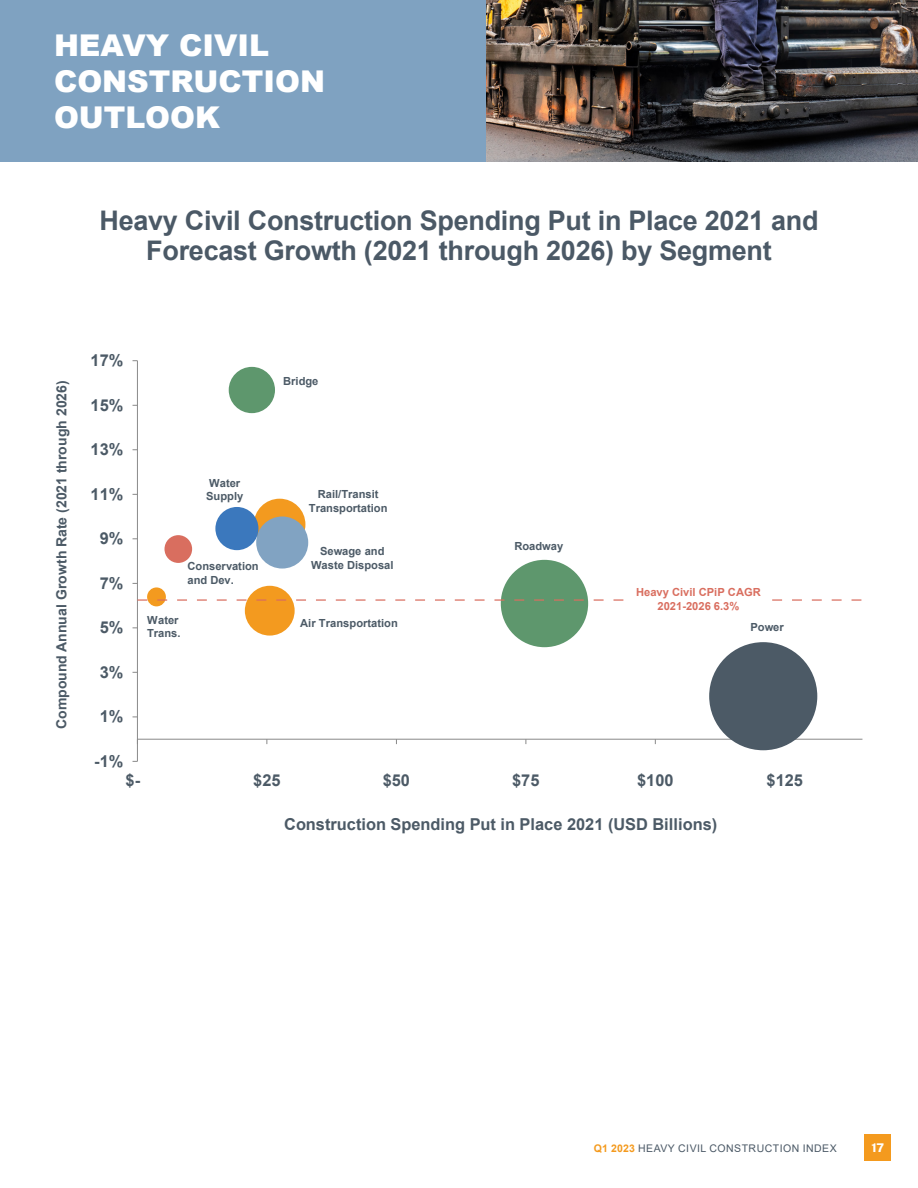
<style>
.page{position:relative;width:918px;height:1188px;background:#fff}
.page>*{position:absolute;margin:0;border:0;box-sizing:border-box;transform-origin:0 0}
.Cover_Page_Header{font:900 30px/36px "Arial";color:#fff}
.t1{font:700 27px/30px "Arial";letter-spacing:-.01em;color:#4b5966;text-align:center}
.t2{font:700 16.35px "Arial";color:#4c5a66}
.t3{font:700 13.95px "Arial";color:#4c5a66}
.t4{font:800 12px "Public Sans";color:#fff}
.t5{font:700 11.1px/13.4px "Arial";color:#4c5a66}
.t6{font:700 11.1px/13.4px "Arial";color:#d96e5f;text-align:center}
.t7{font:10.5px "Arial";letter-spacing:.045em;color:#4b5966}
.s1{font-weight:700;color:#f49a1e}
</style>
<div class="page">
<div style="left:865px;top:1135px;width:26px;height:26px;background:#f49a1e"></div>
<hr style="left:137px;top:361px;width:1px;height:400px;background:#898989">
<hr style="left:137px;top:739px;width:725px;height:1px;background:#898989">
<div style="left:245px;top:586px;width:50px;height:50px;background:#f39a1f;border-radius:50%"></div>
<div style="left:254px;top:499px;width:51px;height:51px;background:#f39a1f;border-radius:50%"></div>
<div style="left:147px;top:587px;width:19px;height:19px;background:#f39a1f;border-radius:50%"></div>
<div style="left:709px;top:642px;width:108px;height:108px;background:#4c5a66;border-radius:50%"></div>
<div style="left:501px;top:560px;width:87px;height:87px;background:#5e976d;border-radius:50%"></div>
<div style="left:229px;top:367px;width:46px;height:46px;background:#5e976d;border-radius:50%"></div>
<div style="left:256px;top:517px;width:52px;height:52px;background:#81a3c2;border-radius:50%"></div>
<div style="left:215px;top:507px;width:43px;height:43px;background:#3b78bd;border-radius:50%"></div>
<div style="left:165px;top:535px;width:27px;height:28px;background:#d96e5f;border-radius:50%"></div>
<svg style="left:137px;top:599px;width:725px;height:2px"></svg>
<div style="left:632px;top:590px;width:135px;height:17px;background:#fff"></div>
<div style="left:0;top:0;width:918px;height:162px;background:#7fa2c1"></div>
<img style="left:486px;top:0;width:432px;height:162px">
<p class="Cover_Page_Header" style="left:54px;top:27px;width:217px">HEAVY CIVIL</p>
<p class="Cover_Page_Header" style="left:54px;top:63px;width:273px">CONSTRUCTION<br>OUTLOOK</p>
<p class="t1" style="left:99px;top:205px;width:721px">Heavy Civil Construction Spending Put in Place 2021 and<br>Forecast Growth (2021 through 2026) by Segment</p>
<p class="t3" style="left:52px;top:729px;width:350px;rotate:-90deg">Compound Annual Growth Rate (2021 through 2026)</p>
<p class="t2" style="left:91px;top:349px;width:34px">17%</p>
<p class="t2" style="left:91px;top:393px;width:34px">15%</p>
<p class="t2" style="left:91px;top:438px;width:34px">13%</p>
<p class="t2" style="left:91px;top:482px;width:34px">11%</p>
<p class="t2" style="left:100px;top:527px;width:25px">9%</p>
<p class="t2" style="left:100px;top:571px;width:25px">7%</p>
<p class="t2" style="left:100px;top:616px;width:25px">5%</p>
<p class="t2" style="left:100px;top:660px;width:25px">3%</p>
<p class="t2" style="left:100px;top:705px;width:25px">1%</p>
<p class="t2" style="left:94px;top:749px;width:31px">-1%</p>
<p class="t5" style="left:206px;top:477px;width:39px">Water<br>Supply</p>
<p class="t5" style="left:187px;top:560px;width:73px">Conservation and Dev.</p>
<p class="t5" style="left:147px;top:613px;width:35px">Water<br>Trans.</p>
<p class="t5" style="left:283px;top:375px;width:37px">Bridge</p>
<p class="t5" style="left:309px;top:488px;width:80px;text-align:center">Rail/Transit<br>Transportation</p>
<p class="t5" style="left:311px;top:545px;width:84px;text-align:center">Sewage and<br>Waste Disposal</p>
<p class="t5" style="left:300px;top:616px;width:99px">Air Transportation</p>
<p class="t5" style="left:514px;top:540px;width:50px">Roadway</p>
<p class="t6" style="left:636px;top:586px;width:126px">Heavy Civil CPiP CAGR<br>2021-2026 6.3%</p>
<p class="t5" style="left:751px;top:620px;width:35px">Power</p>
<p class="t2" style="left:126px;top:769px;width:16px">$-</p>
<p class="t2" style="left:253px;top:769px;width:29px">$25</p>
<p class="t2" style="left:383px;top:769px;width:29px">$50</p>
<p class="t2" style="left:512px;top:769px;width:29px">$75</p>
<p class="t2" style="left:637px;top:769px;width:38px">$100</p>
<p class="t2" style="left:767px;top:769px;width:38px">$125</p>
<p class="t2" style="left:284px;top:813px;width:435px">Construction Spending Put in Place 2021 (USD Billions)</p>
<p class="t7" style="left:594px;top:1141px;width:244px"><span class="s1">Q1 2023</span> HEAVY CIVIL CONSTRUCTION INDEX</p>
<p class="t4" style="left:871px;top:1139px;width:14px">17</p>
</div>
